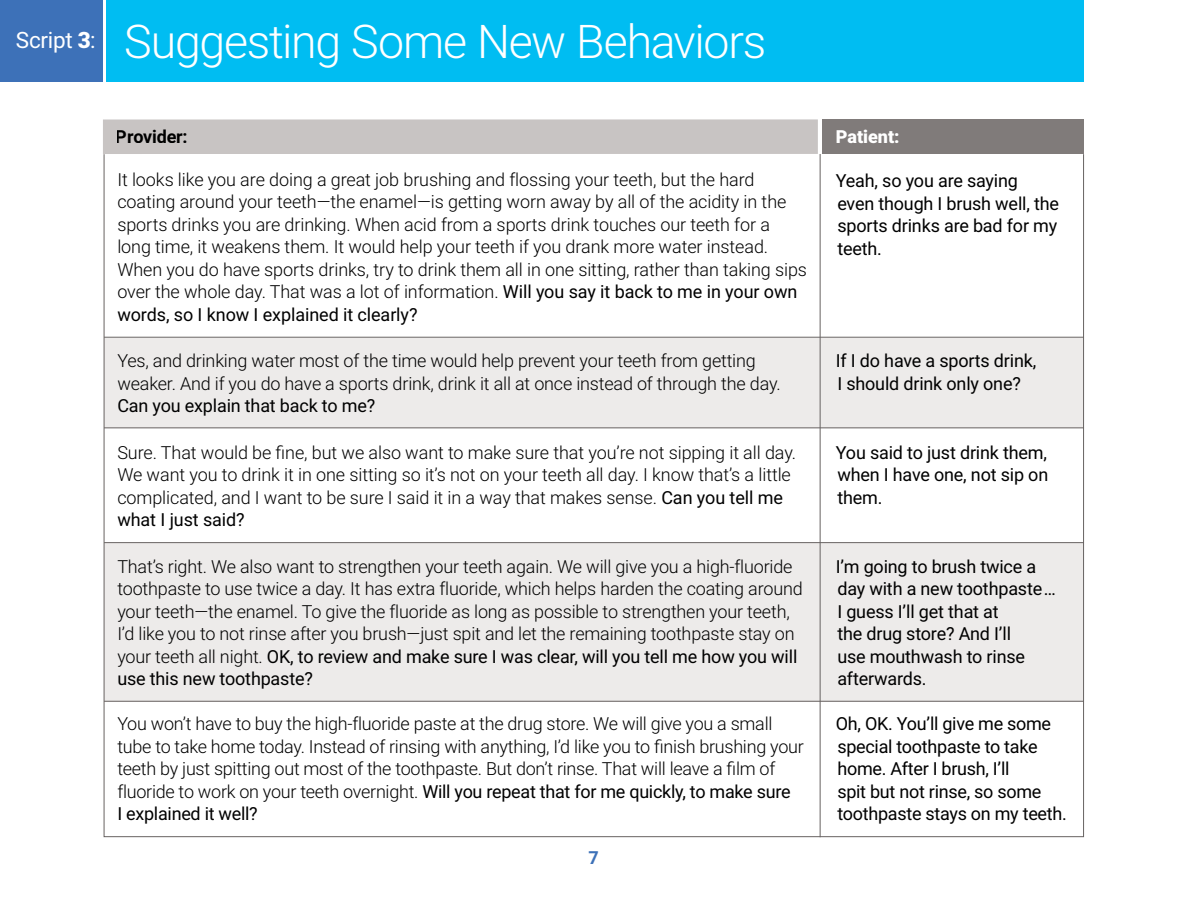
<style>
.page{position:relative;width:1188px;height:918px;background:#fff}
.page>*{position:absolute;margin:0;border:0;box-sizing:border-box;transform-origin:0 0}
.t1{font:300 46.5px "Roboto";letter-spacing:-.025em;color:#fff}
.t2{font:300 18px/22.5px "Roboto";letter-spacing:-.01em;color:#000}
.t3{font:18px/22.5px "Roboto";letter-spacing:-.01em;color:#000}
.t4{font:700 18px "Roboto";letter-spacing:-.01em;color:#000}
.t5{font:900 18px "Roboto";color:#fff}
.t6{font:700 18px "Roboto";color:#3d71b8}
.s1{font-weight:400}
</style>
<div class="page">
<div style="left:104px;top:543px;width:980px;height:159px;background:#edebea"></div>
<div style="left:104px;top:338px;width:980px;height:89px;background:#edebea"></div>
<hr style="left:820px;top:154px;width:1px;height:683px;background:#676261">
<hr style="left:104px;top:701px;width:980px;height:1px;background:#676261">
<hr style="left:104px;top:542px;width:980px;height:1px;background:#676261">
<hr style="left:104px;top:427px;width:980px;height:1px;background:#676261">
<hr style="left:104px;top:337px;width:980px;height:1px;background:#676261">
<div style="left:0;top:0;width:103px;height:81px;background:#3d71b8"></div>
<div style="left:106px;top:0;width:978px;height:81px;background:#00bdf2"></div>
<div style="left:103px;top:119px;width:715px;height:35px;background:#c8c4c3"></div>
<div style="left:822px;top:120px;width:262px;height:34px;background:#807b7a"></div>
<h1 class="t1" style="left:16px;top:9px;width:752px"><sup>Script</sup> <sup>3</sup><sup>:</sup> Suggesting Some New Behaviors</h1>
<p class="t4" style="left:116px;top:124px;width:73px">Provider:</p>
<p class="t5" style="left:836px;top:124px;width:65px">Patient:</p>
<p class="t2" style="left:117px;top:167px;width:691px">It looks like you are doing a great job brushing and flossing your teeth, but the hard coating around your teeth—the enamel—is getting worn away by all of the acidity in the sports drinks you are drinking. When acid from a sports drink touches our teeth for a long time, it weakens them. It would help your teeth if you drank more water instead.<br>When you do have sports drinks, try to drink them all in one sitting, rather than taking sips over the whole day. That was a lot of information. <span class="s1">Will you say it back to me in your own words, so I know I explained it clearly?</span></p>
<p class="t2" style="left:117px;top:349px;width:665px">Yes, and drinking water most of the time would help prevent your teeth from getting weaker. And if you do have a sports drink, drink it all at once instead of through the day.</p>
<p class="t3" style="left:117px;top:394px;width:259px">Can you explain that back to me?</p>
<p class="t2" style="left:117px;top:440px;width:680px">Sure. That would be fine, but we also want to make sure that you’re not sipping it all day.<br>We want you to drink it in one sitting so it’s not on your teeth all day. I know that’s a little complicated, and I want to be sure I said it in a way that makes sense. <span class="s1">Can you tell me what I just said?</span></p>
<p class="t2" style="left:117px;top:554px;width:687px">That’s right. We also want to strengthen your teeth again. We will give you a high-fluoride toothpaste to use twice a day. It has extra fluoride, which helps harden the coating around your teeth—the enamel. To give the fluoride as long as possible to strengthen your teeth, I’d like you to not rinse after you brush—just spit and let the remaining toothpaste stay on your teeth all night. <span class="s1">OK, to review and make sure I was clear, will you tell me how you will use this new toothpaste?</span></p>
<p class="t2" style="left:117px;top:712px;width:688px">You won’t have to buy the high-fluoride paste at the drug store. We will give you a small tube to take home today. Instead of rinsing with anything, I’d like you to finish brushing your teeth by just spitting out most of the toothpaste. But don’t rinse. That will leave a film of fluoride to work on your teeth overnight. <span class="s1">Will you repeat that for me quickly, to make sure<br>I explained it well?</span></p>
<p class="t6" style="left:588px;top:845px;width:12px">7</p>
<p class="t3" style="left:836px;top:169px;width:225px">Yeah, so you are saying even though I brush well, the sports drinks are bad for my teeth.</p>
<p class="t3" style="left:836px;top:349px;width:202px">If I do have a sports drink,<br>I should drink only one?</p>
<p class="t3" style="left:836px;top:440px;width:214px;text-align:justify">You said to just drink them, when I have one, not sip on them.</p>
<p class="t3" style="left:836px;top:554px;width:222px">I’m going to brush twice a day with a new toothpaste…<br>I guess I’ll get that at<br>the drug store? And I’ll<br>use mouthwash to rinse afterwards.</p>
<p class="t3" style="left:836px;top:712px;width:233px">Oh, OK. You’ll give me some special toothpaste to take home. After I brush, I’ll<br>spit but not rinse, so some toothpaste stays on my teeth.</p>
</div>
